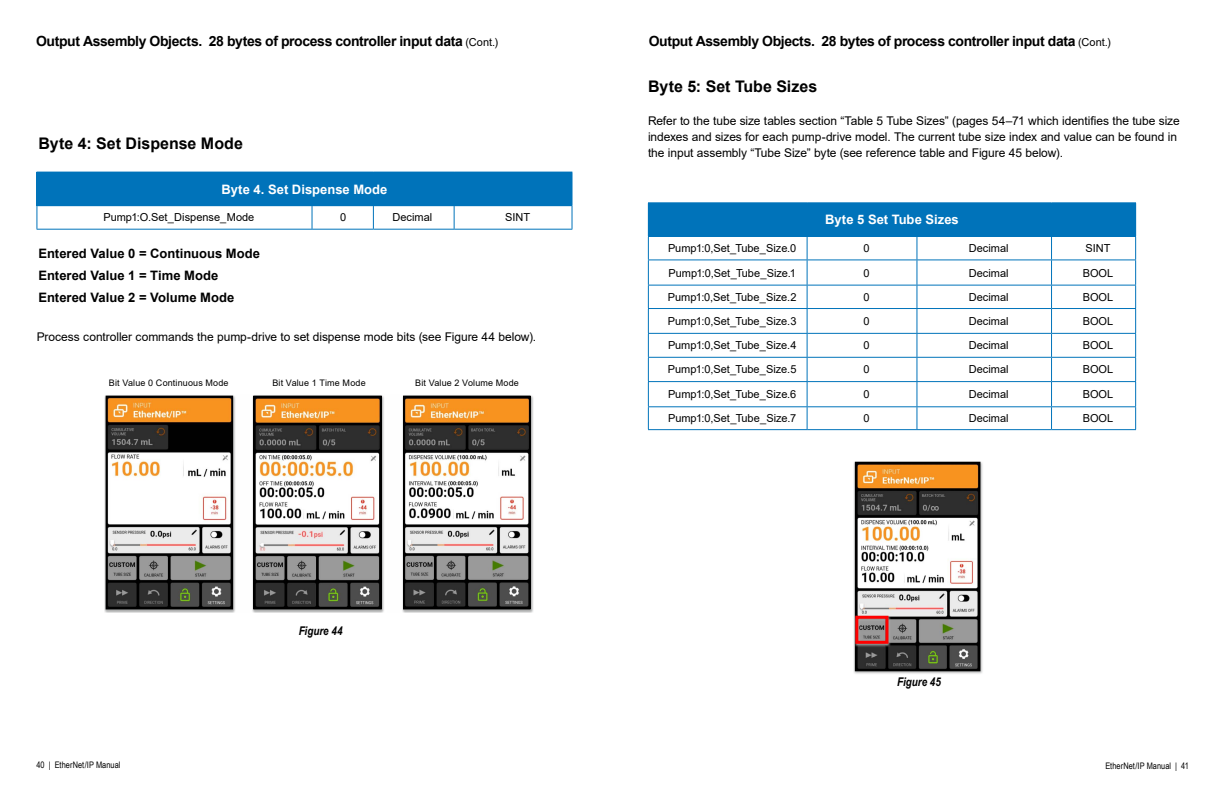
<style>
.page{position:relative;width:1224px;height:792px;background:#fff}
.page>*{position:absolute;margin:0;border:0;box-sizing:border-box;transform-origin:0 0}
.Subhead_01{font:700 16px "Arial";color:#000}
.subhead_black_14{font:700 14px "Arial";letter-spacing:-.03em;color:#000}
.subhead_black_13{font:700 13px "Arial";color:#000}
.table_headers{font:700 13px "Arial";color:#fff}
.text_left_black{font:12px/16px "Arial";letter-spacing:-.005em;color:#000}
.text_figures_center{font:italic 700 12px "Arial Narrow";color:#000}
.table_text_center{font:11px "Arial";letter-spacing:-.005em;color:#000}
.text_caption_centered{font:9px "Arial";letter-spacing:.015em;color:#000}
.t1{font:9px "Arial Narrow";letter-spacing:.005em;color:#000}
.s1{font-weight:400;font-size:11px}
</style>
<div class="page">
<div style="left:648px;top:203px;width:488px;height:33px;background:#0073ba"></div>
<hr style="left:648px;top:202px;width:159px;height:1px;background:#0073ba">
<hr style="left:807px;top:202px;width:110px;height:1px;background:#0073ba">
<hr style="left:917px;top:202px;width:135px;height:1px;background:#0073ba">
<hr style="left:1052px;top:202px;width:84px;height:1px;background:#0073ba">
<hr style="left:648px;top:236px;width:159px;height:1px;background:#0073ba">
<hr style="left:807px;top:236px;width:110px;height:1px;background:#0073ba">
<hr style="left:917px;top:236px;width:135px;height:1px;background:#0073ba">
<hr style="left:1052px;top:236px;width:84px;height:1px;background:#0073ba">
<hr style="left:648px;top:260px;width:159px;height:1px;background:#0073ba">
<hr style="left:807px;top:260px;width:110px;height:1px;background:#0073ba">
<hr style="left:917px;top:260px;width:135px;height:1px;background:#0073ba">
<hr style="left:1052px;top:260px;width:84px;height:1px;background:#0073ba">
<hr style="left:648px;top:285px;width:159px;height:1px;background:#0073ba">
<hr style="left:807px;top:285px;width:110px;height:1px;background:#0073ba">
<hr style="left:917px;top:285px;width:135px;height:1px;background:#0073ba">
<hr style="left:1052px;top:285px;width:84px;height:1px;background:#0073ba">
<hr style="left:648px;top:308px;width:159px;height:1px;background:#0073ba">
<hr style="left:807px;top:308px;width:110px;height:1px;background:#0073ba">
<hr style="left:917px;top:308px;width:135px;height:1px;background:#0073ba">
<hr style="left:1052px;top:308px;width:84px;height:1px;background:#0073ba">
<hr style="left:648px;top:333px;width:159px;height:1px;background:#0073ba">
<hr style="left:807px;top:333px;width:110px;height:1px;background:#0073ba">
<hr style="left:917px;top:333px;width:135px;height:1px;background:#0073ba">
<hr style="left:1052px;top:333px;width:84px;height:1px;background:#0073ba">
<hr style="left:648px;top:357px;width:159px;height:1px;background:#0073ba">
<hr style="left:807px;top:357px;width:110px;height:1px;background:#0073ba">
<hr style="left:917px;top:357px;width:135px;height:1px;background:#0073ba">
<hr style="left:1052px;top:357px;width:84px;height:1px;background:#0073ba">
<hr style="left:648px;top:381px;width:159px;height:1px;background:#0073ba">
<hr style="left:807px;top:381px;width:110px;height:1px;background:#0073ba">
<hr style="left:917px;top:381px;width:135px;height:1px;background:#0073ba">
<hr style="left:1052px;top:381px;width:84px;height:1px;background:#0073ba">
<hr style="left:648px;top:406px;width:159px;height:1px;background:#0073ba">
<svg style="left:648px;top:237px;width:1px;height:192px"></svg>
<hr style="left:807px;top:406px;width:110px;height:1px;background:#0073ba">
<svg style="left:807px;top:237px;width:1px;height:192px"></svg>
<hr style="left:917px;top:406px;width:135px;height:1px;background:#0073ba">
<svg style="left:917px;top:237px;width:1px;height:192px"></svg>
<hr style="left:1052px;top:406px;width:84px;height:1px;background:#0073ba">
<svg style="left:1051px;top:237px;width:1px;height:192px"></svg>
<svg style="left:1135px;top:237px;width:1px;height:192px"></svg>
<hr style="left:648px;top:429px;width:159px;height:1px;background:#0073ba">
<hr style="left:807px;top:429px;width:110px;height:1px;background:#0073ba">
<hr style="left:917px;top:429px;width:135px;height:1px;background:#0073ba">
<hr style="left:1052px;top:429px;width:84px;height:1px;background:#0073ba">
<svg style="left:853px;top:461px;width:130px;height:213px"></svg>
<img style="left:857px;top:464px;width:121px;height:205px">
<div style="left:855px;top:462px;width:125px;height:209px;border:1px solid #000"></div>
<svg style="left:854px;top:615px;width:38px;height:32px"></svg>
<div style="left:855px;top:616px;width:33px;height:28px;border:3px solid #f00"></div>
<div style="left:37px;top:172px;width:535px;height:34px;background:#0073ba"></div>
<hr style="left:572px;top:172px;width:1px;height:33px;background:#0073ba">
<svg style="left:37px;top:206px;width:1px;height:23px"></svg>
<svg style="left:312px;top:206px;width:1px;height:23px"></svg>
<svg style="left:373px;top:206px;width:1px;height:23px"></svg>
<svg style="left:454px;top:206px;width:1px;height:23px"></svg>
<svg style="left:572px;top:206px;width:1px;height:23px"></svg>
<hr style="left:37px;top:229px;width:275px;height:1px;background:#0073ba">
<hr style="left:312px;top:229px;width:61px;height:1px;background:#0073ba">
<hr style="left:373px;top:229px;width:81px;height:1px;background:#0073ba">
<hr style="left:454px;top:229px;width:118px;height:1px;background:#0073ba">
<svg style="left:104px;top:395px;width:131px;height:218px;background:#b1b1b1"></svg>
<img style="left:108px;top:398px;width:123px;height:209px">
<div style="left:106px;top:396px;width:127px;height:213px;border:1px solid #000"></div>
<svg style="left:252px;top:395px;width:132px;height:218px"></svg>
<img style="left:255px;top:398px;width:125px;height:209px">
<div style="left:253px;top:396px;width:129px;height:213px;border:1px solid #000"></div>
<svg style="left:402px;top:395px;width:131px;height:218px"></svg>
<img style="left:405px;top:398px;width:124px;height:209px">
<div style="left:403px;top:396px;width:128px;height:213px;border:1px solid #000"></div>
<p class="subhead_black_14" style="left:36px;top:31px;width:464px">Output Assembly Objects. 28 bytes of process controller input data <span class="s1">(Cont.)</span></p>
<p class="Subhead_01" style="left:38px;top:132px;width:206px">Byte 4: Set Dispense Mode</p>
<p class="table_headers" style="left:221px;top:180px;width:167px">Byte 4. Set Dispense Mode</p>
<p class="table_text_center" style="left:104px;top:210px;width:152px">Pump1:O.Set_Dispense_Mode</p>
<p class="table_text_center" style="left:340px;top:210px;width:8px">0</p>
<p class="table_text_center" style="left:393px;top:210px;width:41px">Decimal</p>
<p class="table_text_center" style="left:505px;top:210px;width:27px">SINT</p>
<p class="subhead_black_13" style="left:38px;top:245px;width:223px">Entered Value 0 = Continuous Mode</p>
<p class="subhead_black_13" style="left:38px;top:266px;width:181px">Entered Value 1 = Time Mode</p>
<p class="subhead_black_13" style="left:38px;top:288px;width:197px">Entered Value 2 = Volume Mode</p>
<p class="text_left_black" style="left:37px;top:328px;width:501px">Process controller commands the pump-drive to set dispense mode bits (see Figure 44 below).</p>
<p class="text_caption_centered" style="left:109px;top:377px;width:121px">Bit Value 0 Continuous Mode</p>
<p class="text_caption_centered" style="left:272px;top:377px;width:95px">Bit Value 1 Time Mode</p>
<p class="text_caption_centered" style="left:415px;top:377px;width:105px">Bit Value 2 Volume Mode</p>
<p class="text_figures_center" style="left:299px;top:622px;width:45px">Figure 44</p>
<p class="subhead_black_14" style="left:649px;top:31px;width:464px">Output Assembly Objects. 28 bytes of process controller input data <span class="s1">(Cont.)</span></p>
<p class="Subhead_01" style="left:648px;top:75px;width:171px">Byte 5: Set Tube Sizes</p>
<p class="text_left_black" style="left:648px;top:112px;width:533px">Refer to the tube size tables section “Table 5 Tube Sizes” (pages 54–71 which identifies the tube size indexes and sizes for each pump-drive model. The current tube size index and value can be found in the input assembly “Tube Size” byte (see reference table and Figure 45 below).</p>
<p class="table_headers" style="left:825px;top:211px;width:135px">Byte 5 Set Tube Sizes</p>
<p class="table_text_center" style="left:668px;top:241px;width:130px">Pump1:0,Set_Tube_Size.0</p>
<p class="table_text_center" style="left:863px;top:241px;width:8px">0</p>
<p class="table_text_center" style="left:969px;top:241px;width:41px">Decimal</p>
<p class="table_text_center" style="left:1086px;top:241px;width:27px">SINT</p>
<p class="table_text_center" style="left:669px;top:265px;width:129px">Pump1:0,Set_Tube_Size.1</p>
<p class="table_text_center" style="left:863px;top:265px;width:8px">0</p>
<p class="table_text_center" style="left:969px;top:265px;width:41px">Decimal</p>
<p class="table_text_center" style="left:1083px;top:265px;width:32px">BOOL</p>
<p class="table_text_center" style="left:668px;top:289px;width:130px">Pump1:0,Set_Tube_Size.2</p>
<p class="table_text_center" style="left:863px;top:289px;width:8px">0</p>
<p class="table_text_center" style="left:969px;top:289px;width:41px">Decimal</p>
<p class="table_text_center" style="left:1083px;top:289px;width:32px">BOOL</p>
<p class="table_text_center" style="left:668px;top:314px;width:130px">Pump1:0,Set_Tube_Size.3</p>
<p class="table_text_center" style="left:863px;top:314px;width:8px">0</p>
<p class="table_text_center" style="left:969px;top:314px;width:41px">Decimal</p>
<p class="table_text_center" style="left:1083px;top:314px;width:32px">BOOL</p>
<p class="table_text_center" style="left:668px;top:338px;width:130px">Pump1:0,Set_Tube_Size.4</p>
<p class="table_text_center" style="left:863px;top:338px;width:8px">0</p>
<p class="table_text_center" style="left:969px;top:338px;width:41px">Decimal</p>
<p class="table_text_center" style="left:1083px;top:338px;width:32px">BOOL</p>
<p class="table_text_center" style="left:668px;top:362px;width:130px">Pump1:0,Set_Tube_Size.5</p>
<p class="table_text_center" style="left:863px;top:362px;width:8px">0</p>
<p class="table_text_center" style="left:969px;top:362px;width:41px">Decimal</p>
<p class="table_text_center" style="left:1083px;top:362px;width:32px">BOOL</p>
<p class="table_text_center" style="left:668px;top:387px;width:130px">Pump1:0,Set_Tube_Size.6</p>
<p class="table_text_center" style="left:863px;top:387px;width:8px">0</p>
<p class="table_text_center" style="left:969px;top:387px;width:41px">Decimal</p>
<p class="table_text_center" style="left:1083px;top:387px;width:32px">BOOL</p>
<p class="table_text_center" style="left:668px;top:411px;width:130px">Pump1:0,Set_Tube_Size.7</p>
<p class="table_text_center" style="left:863px;top:411px;width:8px">0</p>
<p class="table_text_center" style="left:969px;top:411px;width:41px">Decimal</p>
<p class="table_text_center" style="left:1083px;top:411px;width:32px">BOOL</p>
<p class="text_figures_center" style="left:897px;top:672px;width:45px">Figure 45</p>
<p class="t1" style="left:36px;top:758px;width:86px">40 | EtherNet/IP Manual</p>
<p class="t1" style="left:1105px;top:759px;width:85px">EtherNet/IP Manual | 41</p>
</div>
